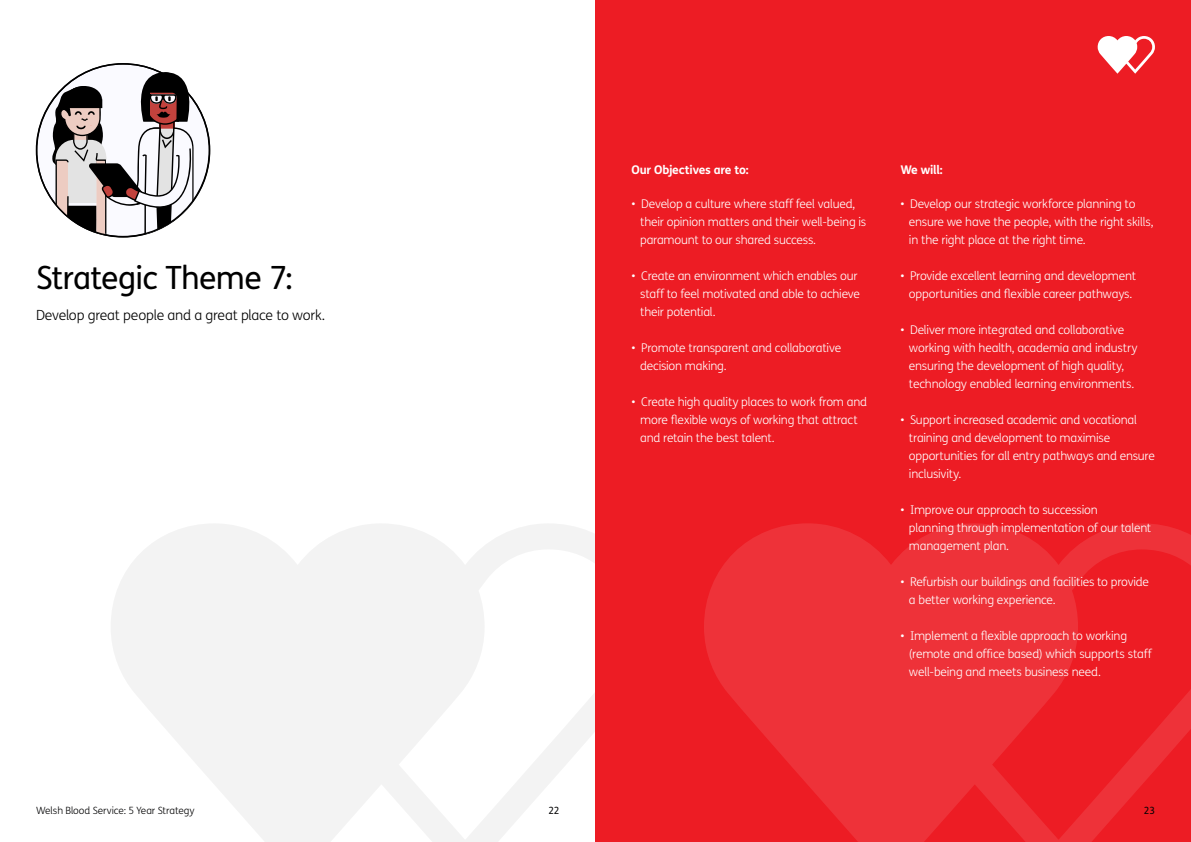
<style>
.page{position:relative;width:1191px;height:842px;background:#fff}
.page>*{position:absolute;margin:0;border:0;box-sizing:border-box;transform-origin:0 0}
.t1{font:32px "FS Me";letter-spacing:-.02em;color:#000}
.t2{font:300 14px "FS Me";letter-spacing:-.015em;color:#000}
.t3{font:300 12px/18px "FS Me";letter-spacing:-.02em;color:#fff}
.t4{font:700 12px "FS Me";letter-spacing:-.02em;color:#fff}
.t5{font:300 10px "FS Me";letter-spacing:-.005em;color:#020203}
.t6{font:10px "FS Me";color:#020203}
</style>
<div class="page">
<div style="left:595px;top:0;width:596px;height:842px;background:#ed1c24"></div>
<svg style="left:35px;top:63px;width:176px;height:175px"></svg>
<svg style="left:1097px;top:36px;width:58px;height:38px"></svg>
<svg style="left:111px;top:524px;width:484px;height:318px;fill:#f3f3f3"></svg>
<svg style="left:704px;top:523px;width:487px;height:319px;fill:#ee3239"></svg>
<h1 class="t1" style="left:36px;top:256px;width:258px">Strategic Theme 7:</h1>
<p class="t2" style="left:36px;top:305px;width:291px">Develop great people and a great place to work.</p>
<p class="t4" style="left:631px;top:161px;width:118px">Our Objectives are to:</p>
<p class="t4" style="left:900px;top:161px;width:44px">We will:</p>
<p class="t3" style="left:640px;top:194px;width:227px;text-indent:-9px">• Develop a culture where staff feel valued, their opinion matters and their well-being is paramount to our shared success.</p>
<p class="t3" style="left:640px;top:266px;width:221px;text-indent:-9px">• Create an environment which enables our staff to feel motivated and able to achieve their potential.</p>
<p class="t3" style="left:640px;top:338px;width:202px;text-indent:-9px">• Promote transparent and collaborative decision making.</p>
<p class="t3" style="left:640px;top:392px;width:228px;text-indent:-9px">• Create high quality places to work from and more flexible ways of working that attract and retain the best talent.</p>
<p class="t3" style="left:909px;top:194px;width:246px;text-indent:-9px">• Develop our strategic workforce planning to ensure we have the people, with the right skills, in the right place at the right time.</p>
<p class="t3" style="left:900px;top:266px;width:237px;text-align:center">• Provide excellent learning and development opportunities and flexible career pathways.</p>
<p class="t3" style="left:909px;top:320px;width:230px;text-indent:-9px">• Deliver more integrated and collaborative working with health, academia and industry ensuring the development of high quality, technology enabled learning environments.</p>
<p class="t3" style="left:909px;top:410px;width:247px;text-indent:-9px">• Support increased academic and vocational training and development to maximise opportunities for all entry pathways and ensure inclusivity.</p>
<p class="t3" style="left:909px;top:500px;width:244px;text-indent:-9px">• Improve our approach to succession<br>planning through implementation of our talent management plan.</p>
<p class="t3" style="left:909px;top:572px;width:241px;text-indent:-9px">• Refurbish our buildings and facilities to provide a better working experience.</p>
<p class="t3" style="left:909px;top:626px;width:244px;text-indent:-9px">• Implement a flexible approach to working (remote and office based) which supports staff well-being and meets business need.</p>
<p class="t5" style="left:36px;top:803px;width:160px">Welsh Blood Service: 5 Year Strategy</p>
<p class="t6" style="left:548px;top:803px;width:13px">22</p>
<p class="t6" style="left:1144px;top:803px;width:13px">23</p>
</div>
